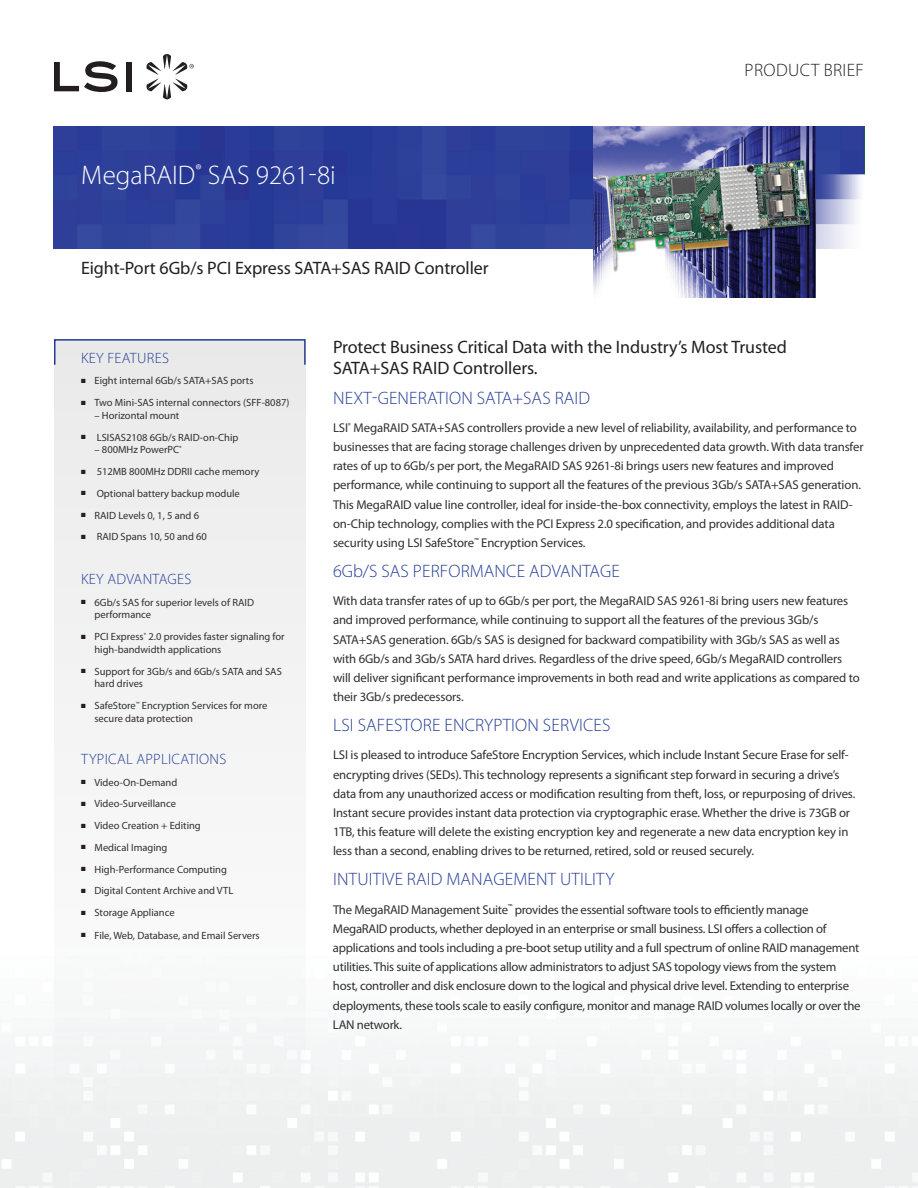
<style>
.page{position:relative;width:918px;height:1188px;background:#fff}
.page>*{position:absolute;margin:0;border:0;box-sizing:border-box;transform-origin:0 0}
.t1{font:300 27px "Myriad Pro";color:#fff}
.t2{font:18px/21px "Myriad Pro";letter-spacing:-.005em;color:#231f20}
.t3{font:300 18px "Myriad Pro";letter-spacing:.01em;color:#243c96}
.t4{font:300 18px "Myriad Pro";letter-spacing:.02em;color:#231f20}
.t5{font:300 15px "Myriad Pro";letter-spacing:.02em;color:#243c96}
.t6{font:12.75px/19.2px "Myriad Pro";letter-spacing:-.01em;color:#312f30}
.t7{font:10.5px/12.8px "Myriad Pro";color:#312f30}
.s1{color:#231f20}
</style>
<div class="page">
<svg style="left:54px;top:61px;width:64px;height:31px"></svg>
<div style="left:126px;top:62px;width:6px;height:29px;background:#231f20"></div>
<svg style="left:146px;top:54px;width:48px;height:45px"></svg>
<img style="left:54px;top:126px;width:810px;height:123px">
<div style="left:54px;top:339px;width:252px;height:795px;background:#f2f3f3"></div>
<img style="left:594px;top:126px;width:221px;height:171px">
<div style="left:54px;top:339px;width:252px;height:26px;border:2px solid #243c96"></div>
<h1 class="t1" style="left:81px;top:159px;width:256px">MEGARAI D<sup>®</sup> SAS 9261-8I</h1>
<h2 class="t2" style="left:81px;top:257px;width:409px">Eight-Port 6Gb/s PCI Express SATA+SAS RAID Controller</h2>
<h2 class="t4" style="left:745px;top:59px;width:121px">PRODUCT BRIEF</h2>
<p class="t5" style="left:81px;top:349px;width:88px">KEY FEATURES</p>
<p class="t7" style="left:81px;top:374px;width:174px"><span class="s1">■</span> Eight internal 6Gb/s SATA+SAS ports</p>
<p class="t7" style="left:81px;top:396px;width:210px"><span class="s1">■</span> Two Mini-SAS internal connectors (SFF-8087)</p>
<p class="t7" style="left:95px;top:409px;width:86px">– Horizontal mount</p>
<p class="t7" style="left:81px;top:431px;width:159px"><span class="s1">■</span> LSISAS2108 6Gb/s RAID-on-Chip</p>
<p class="t7" style="left:95px;top:443px;width:89px">– 800MHz PowerPC<sup>®</sup></p>
<p class="t7" style="left:81px;top:465px;width:180px"><span class="s1">■</span> 512MB 800MHz DDRII cache memory</p>
<p class="t7" style="left:81px;top:487px;width:160px"><span class="s1">■</span> Optional battery backup module</p>
<p class="t7" style="left:81px;top:509px;width:120px"><span class="s1">■</span> RAID Levels 0, 1, 5 and 6</p>
<p class="t7" style="left:81px;top:530px;width:127px"><span class="s1">■</span> RAID Spans 10, 50 and 60</p>
<p class="t5" style="left:81px;top:570px;width:112px">KEY ADVANTAGES</p>
<p class="t7" style="left:95px;top:596px;width:161px;text-indent:-14px"><span class="s1">■</span> 6Gb/s SAS for superior levels of RAID performance</p>
<p class="t7" style="left:95px;top:630px;width:192px;text-indent:-14px"><span class="s1">■</span> PCI Express<sup>®</sup> 2.0 provides faster signaling for high-bandwidth applications</p>
<p class="t7" style="left:95px;top:665px;width:189px;text-indent:-14px"><span class="s1">■</span> Support for 3Gb/s and 6Gb/s SATA and SAS hard drives</p>
<p class="t7" style="left:94px;top:699px;width:174px;text-indent:-13px"><span class="s1">■</span> SafeStore<sup>™</sup> Encryption Services for more secure data protection</p>
<p class="t5" style="left:81px;top:750px;width:64px">TYPICAL APPL</p>
<p class="t5" style="left:168px;top:750px;width:50px">ICATIONS</p>
<p class="t7" style="left:81px;top:776px;width:98px"><span class="s1">■</span> Video-On-Demand</p>
<p class="t7" style="left:81px;top:797px;width:97px"><span class="s1">■</span> Video-Surveillance</p>
<p class="t7" style="left:81px;top:819px;width:121px"><span class="s1">■</span> Video Creation + Editing</p>
<p class="t7" style="left:81px;top:841px;width:88px"><span class="s1">■</span> Medical Imaging</p>
<p class="t7" style="left:81px;top:863px;width:147px"><span class="s1">■</span> High-Performance Computing</p>
<p class="t7" style="left:81px;top:884px;width:154px"><span class="s1">■</span> Digital Content Archive and VTL</p>
<p class="t7" style="left:81px;top:906px;width:95px"><span class="s1">■</span> Storage Appliance</p>
<p class="t7" style="left:81px;top:929px;width:180px"><span class="s1">■</span> File, Web, Database, and Email Servers</p>
<h2 class="t2" style="left:333px;top:336px;width:455px">Protect Business Critical Data with the Industry’s Most Trusted<br>SATA+SAS RAID Controllers.</h2>
<h2 class="t3" style="left:333px;top:387px;width:259px">NEXT-GEN ERATION SATA+SAS RAI D</h2>
<p class="t6" style="left:333px;top:418px;width:532px">LSI<sup>®</sup> MegaRAID SATA+SAS controllers provide a new level of reliability, availability, and performance to businesses that are facing storage challenges driven by unprecedented data growth. With data transfer rates of up to 6Gb/s per port, the MegaRAID SAS 9261-8i brings users new features and improved performance, while continuing to support all the features of the previous 3Gb/s SATA+SAS generation.<br>This MegaRAID value line controller, ideal for inside-the-box connectivity, employs the latest in RAID&shy;on-Chip technology, complies with the PCI Express 2.0 specification, and provides additional data security using LSI SafeStore<sup>™</sup> Encryption Services.</p>
<h2 class="t3" style="left:333px;top:560px;width:288px">6GB/S SAS PERFORMAN CE ADVANTAGE</h2>
<p class="t6" style="left:333px;top:591px;width:528px">With data transfer rates of up to 6Gb/s per port, the MegaRAID SAS 9261-8i bring users new features and improved performance, while continuing to support all the features of the previous 3Gb/s SATA+SAS generation. 6Gb/s SAS is designed for backward compatibility with 3Gb/s SAS as well as with 6Gb/s and 3Gb/s SATA hard drives. Regardless of the drive speed, 6Gb/s MegaRAID controllers will deliver significant performance improvements in both read and write applications as compared to their 3Gb/s predecessors.</p>
<h2 class="t3" style="left:333px;top:714px;width:277px">LSI SAFESTORE ENCRYPTION SERVICES</h2>
<p class="t6" style="left:333px;top:745px;width:524px">LSI is pleased to introduce SafeStore Encryption Services, which include Instant Secure Erase for self&shy;encrypting drives (SEDs). This technology represents a significant step forward in securing a drive’s data from any unauthorized access or modification resulting from theft, loss, or repurposing of drives.<br>Instant secure provides instant data protection via cryptographic erase. Whether the drive is 73GB or 1TB, this feature will delete the existing encryption key and regenerate a new data encryption key in less than a second, enabling drives to be returned, retired, sold or reused securely.</p>
<h2 class="t3" style="left:333px;top:869px;width:283px">INTUITIVE RAI D MAN AGEMENT UTILITY</h2>
<p class="t6" style="left:333px;top:900px;width:529px">The MegaRAID Management Suite<sup>™</sup> provides the essential software tools to efficiently manage MegaRAID products, whether deployed in an enterprise or small business. LSI offers a collection of applications and tools including a pre-boot setup utility and a full spectrum of online RAID management utilities. This suite of applications allow administrators to adjust SAS topology views from the system host, controller and disk enclosure down to the logical and physical drive level. Extending to enterprise deployments, these tools scale to easily configure, monitor and manage RAID volumes locally or over the LAN network.</p>
</div>
